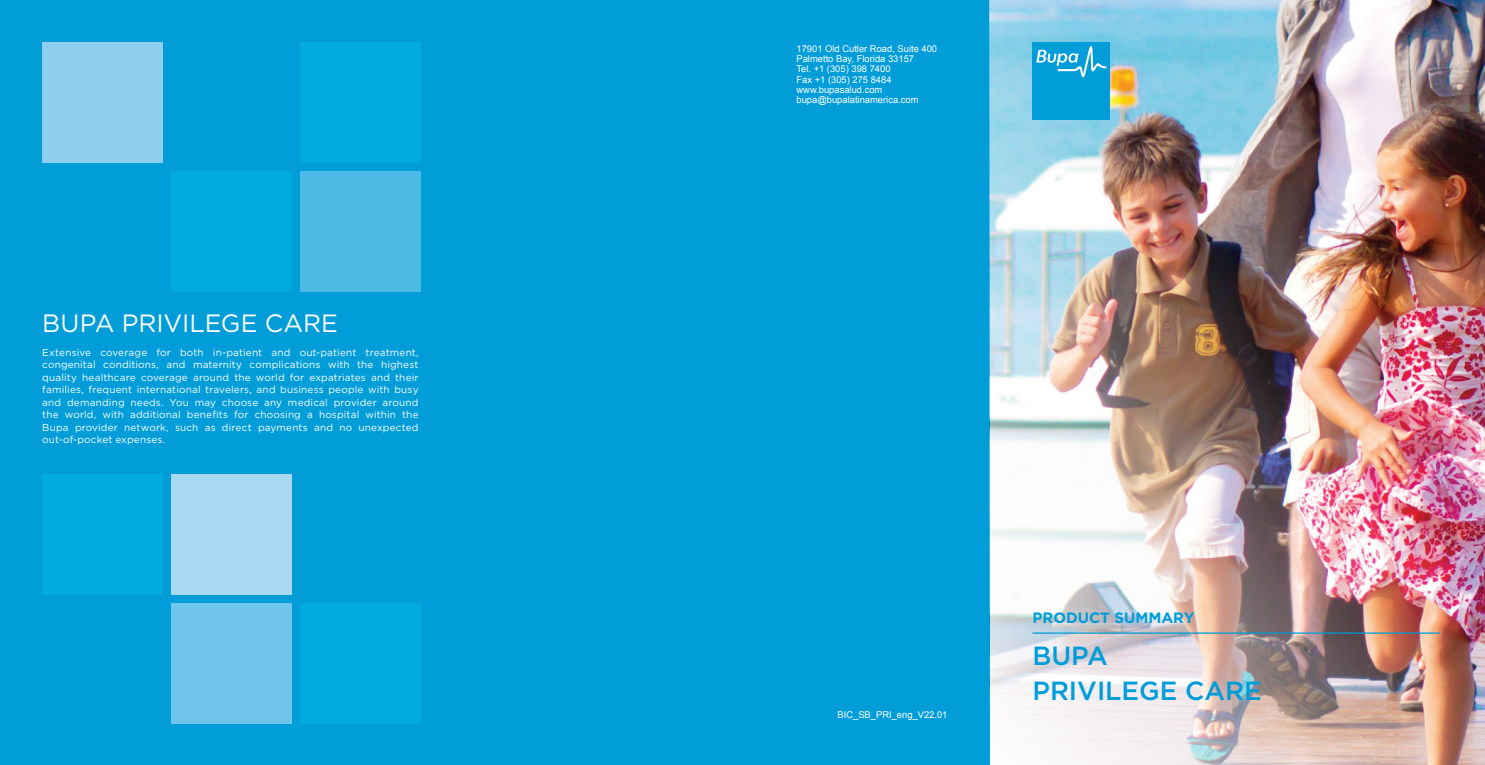
<style>
.page{position:relative;width:1485px;height:765px;background:#fff}
.page>*{position:absolute;margin:0;border:0;box-sizing:border-box;transform-origin:0 0}
.t1{font:500 26.25px/35px "Gotham";color:#009dd9}
.t2{font:25px "Gotham";letter-spacing:-.005em;color:#fff}
.t3{font:700 15px "Gotham";color:#009dd9}
.t4{font:10px/12.5px "Gotham";letter-spacing:.015em;color:#fff;text-align:justify}
.t5{font:9.38px/10.2px "Arial";color:#fff}
</style>
<div class="page">
<div style="left:0;top:0;width:990px;height:765px;background:#009dd9"></div>
<div style="left:42px;top:42px;width:120px;height:120px;background:#8fceee"></div>
<div style="left:42px;top:474px;width:120px;height:120px;background:#00abdf"></div>
<div style="left:171px;top:171px;width:120px;height:120px;background:#00abdf"></div>
<div style="left:171px;top:474px;width:120px;height:120px;background:#abd8f1"></div>
<div style="left:171px;top:603px;width:120px;height:120px;background:#71c4ea"></div>
<div style="left:300px;top:42px;width:120px;height:120px;background:#00abdf"></div>
<div style="left:300px;top:171px;width:120px;height:120px;background:#4ebbe6"></div>
<div style="left:300px;top:603px;width:120px;height:120px;background:#00abdf"></div>
<img style="left:990px;top:0;width:495px;height:765px">
<div style="left:1032px;top:42px;width:78px;height:78px;background:#009dd9"></div>
<svg style="left:1036px;top:46px;width:71px;height:31px"></svg>
<hr style="left:1032px;top:632px;width:408px;height:2px;background:#009dd9">
<h2 class="t2" style="left:42px;top:307px;width:297px">BUPA PRIVILEGE CARE</h2>
<p class="t4" style="left:42px;top:346px;width:378px">Extensive coverage for both in-patient and out-patient treatment, congenital conditions, and maternity complications with the highest quality healthcare coverage around the world for expatriates and their families, frequent international travelers, and business people with busy and demanding needs. You may choose any medical provider around the world, with additional benefits for choosing a hospital within the Bupa provider network, such as direct payments and no unexpected out-of-pocket expenses.</p>
<p class="t5" style="left:797px;top:43px;width:142px">17901 Old Cutler Road, Suite 400<br>Palmetto Bay, Florida 33157<br>Tel. +1 (305) 398 7400<br>Fax +1 (305) 275 8484 www.bupasalud.com bupa@bupalatinamerica.com</p>
<p class="t5" style="left:838px;top:709px;width:111px">BIC_SB_PRI_eng_V22.01</p>
<h3 class="t3" style="left:1032px;top:608px;width:164px">PRODUCT SUMMARY</h3>
<h1 class="t1" style="left:1032px;top:638px;width:231px">BUPA<br>PRIVILEGE CARE</h1>
</div>
